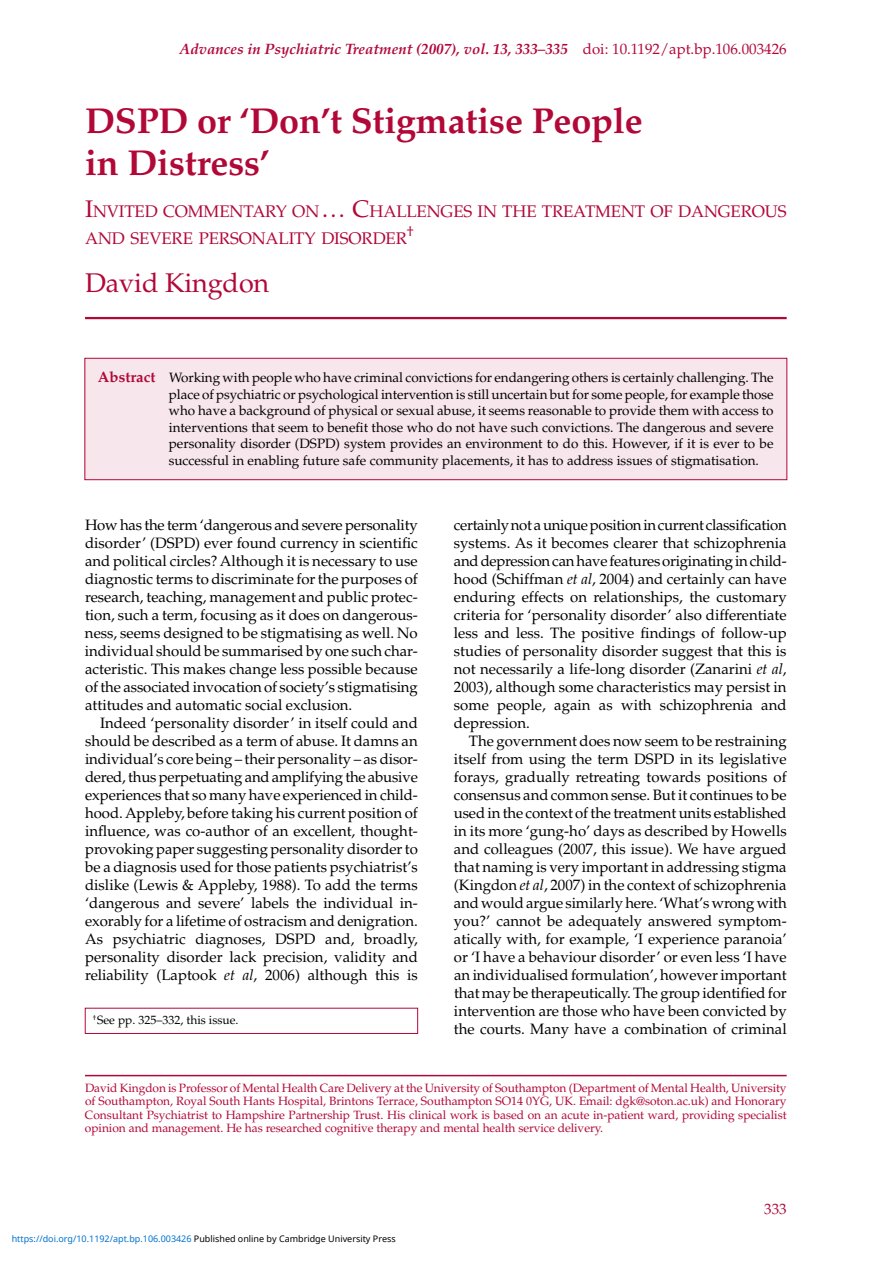
<style>
.page{position:relative;width:893px;height:1263px;background:#fff}
.page>*{position:absolute;margin:0;border:0;box-sizing:border-box;transform-origin:0 0}
.t1{font:700 36px/42px "Palatino";letter-spacing:-.005em;color:#b20838}
.t2{font:27px "Palatino";letter-spacing:-.005em;color:#b20838}
.t3{font:16.8px/27px "Palatino";letter-spacing:-.005em;color:#b20838}
.t4{font:15px/18px "Palatino";color:#000;text-align:justify}
.t5{font:italic 700 15px "Palatino";color:#b20838}
.t6{font:15px "Palatino";color:#b20838}
.t7{font:13.95px "Palatino";color:#b20838}
.t8{font:13.5px/16.5px "Palatino";color:#000;text-align:justify}
.t9{font:12px/13.5px "Palatino";letter-spacing:-.005em;color:#b20838;text-align:justify}
.t10{font:12px "Palatino";color:#000}
.t11{font:9px "Noto Sans";color:#0172cf}
.s1{font-weight:400;font-style:normal}
.s2{font-size:24px}
.s3{font-weight:700;font-size:15px;color:#b20838}
.s4{font-style:italic}
.s5{color:#000}
</style>
<div class="page">
<div style="left:85px;top:1008px;width:333px;height:26px;border:1px solid #b20838"></div>
<div style="left:85px;top:358px;width:702px;height:122px;background:#f7e6eb"></div>
<div style="left:84px;top:358px;width:703px;height:122px;border:1px solid #b20838"></div>
<hr style="left:85px;top:1075px;width:702px;height:1px;background:#b20838">
<hr style="left:85px;top:317px;width:702px;height:2px;background:#b20838">
<p class="t5" style="left:180px;top:40px;width:609px">Advances in Psychiatric Treatment (2007), vol. 13, 333–335 <span class="s1">doi: 10.1192/apt.bp.106.003426</span></p>
<h1 class="t1" style="left:85px;top:100px;width:559px">DSPD or ‘Don’t Stigmatise People in Distress’</h1>
<p class="t3" style="left:85px;top:198px;width:703px"><span class="s2">I</span>nvited commentary on <span class="s2">... C</span>hallenges in the treatment of dangerous and severe personality disorder</p>
<p class="t7" style="left:407px;top:223px;width:8px">†</p>
<h2 class="t2" style="left:85px;top:267px;width:186px">David Kingdon</h2>
<p class="t8" style="left:169px;top:370px;width:606px;text-indent:-71px"><span class="s3">Abstract</span> Working with people who have criminal convictions for endangering others is certainly challenging. The place of psychiatric or psychological intervention is still uncertain but for some people, for example those who have a background of physical or sexual abuse, it seems reasonable to provide them with access to interventions that seem to benefit those who do not have such convictions. The dangerous and severe personality disorder (DSPD) system provides an environment to do this. However, if it is ever to be successful in enabling future safe community placements, it has to address issues of stigmatisation.</p>
<p class="t4" style="left:85px;top:516px;width:334px">How has the term ‘dangerous and severe personality disorder’ (DSPD) ever found currency in scientific and political circles?Although it is necessary to use diagnostic terms to discriminate for the purposes of research, teaching, management and public protec&shy;tion, such a term, focusing as it does on dangerous&shy;ness, seems designed to be stigmatising as well. No individual should be summarised by one such char&shy;acteristic. This makes change less possible because of the associated invocation of society’s stigmatising attitudes and automatic social exclusion.</p>
<p class="t4" style="left:85px;top:714px;width:334px;text-indent:15px">Indeed ‘personality disorder’ in itself could and should be described as a term of abuse. It damns an individual’s core being – their personality – as disor&shy;dered, thus perpetuating and amplifying the abusive experiences that so many have experienced in child&shy;hood.Appleby, before taking his current position of influence, was co-author of an excellent, thought&shy;provoking paper suggesting personality disorder to be a diagnosis used for those patients psychiatrist’s dislike (Lewis &amp; Appleby, 1988). To add the terms ‘dangerous and severe’ labels the individual in&shy;exorably for a lifetime of ostracism and denigration.<br>As psychiatric diagnoses, DSPD and, broadly, personality disorder lack precision, validity and reliability (Laptook <span class="s4">et al</span>, 2006) although this is</p>
<p class="t10" style="left:93px;top:1013px;width:147px"><sup>†</sup>See pp. 325–332, this issue.</p>
<p class="t4" style="left:454px;top:516px;width:334px">certainlynotauniquepositionincurrent classification systems. As it becomes clearer that schizophrenia anddepressioncanhave featuresoriginatinginchild&shy;hood (Schiffman <span class="s4">et al</span>, 2004) and certainly can have enduring effects on relationships, the customary criteria for ‘personality disorder’ also differentiate less and less. The positive findings of follow-up studies of personality disorder suggest that this is not necessarily a life-long disorder (Zanarini <span class="s4">et al</span>, 2003), although some characteristics may persist in some people, again as with schizophrenia and depression.</p>
<p class="t4" style="left:454px;top:732px;width:334px;text-indent:15px">The government does now seem to be restraining itself from using the term DSPD in its legislative forays, gradually retreating towards positions of consensus and common sense. But it continues to be used in the context of the treatment units established in its more ‘gung-ho’ days as described by Howells and colleagues (2007, this issue). We have argued that naming is very important in addressing stigma (Kingdon <span class="s4">et al</span>, 2007) in the context of schizophrenia and would argue similarly here. ‘What’s wrong with you?’ cannot be adequately answered symptom&shy;atically with, for example, ‘I experience paranoia’ or ‘I have a behaviour disorder’ or even less ‘I have an individualised formulation’, however important that may be therapeutically. The group identified for intervention are those who have been convicted by the courts. Many have a combination of criminal</p>
<p class="t9" style="left:85px;top:1081px;width:703px">David Kingdon is Professor of Mental Health Care Delivery at the University of Southampton (Department of Mental Health, University of Southampton, Royal South Hants Hospital, Brintons Terrace, Southampton SO14 0YG, UK. Email: dgk@soton.ac.uk) and Honorary Consultant Psychiatrist to Hampshire Partnership Trust. His clinical work is based on an acute in-patient ward, providing specialist opinion and management. He has researched cognitive therapy and mental health service delivery.</p>
<p class="t11" style="left:12px;top:1232px;width:386px">https://doi.org/10.1192/apt.bp.106.003426 <span class="s5">Published online by Cambridge University Press</span></p>
<p class="t6" style="left:764px;top:1200px;width:24px">333</p>
</div>
